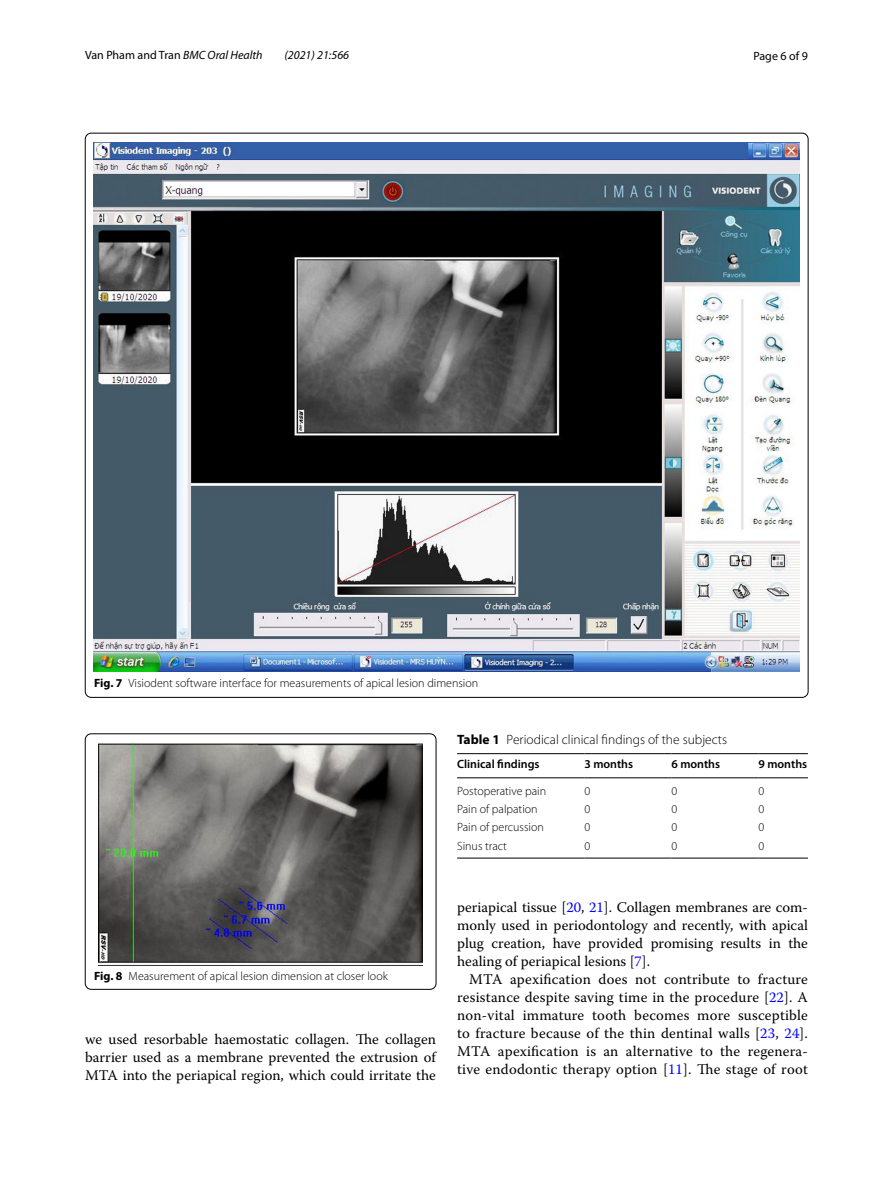
<style>
.page{position:relative;width:893px;height:1187px;background:#fff}
.page>*{position:absolute;margin:0;border:0;box-sizing:border-box;transform-origin:0 0}
.t1{font:14.7px/18px "Warnock Pro";color:#000;text-align:justify}
.t2{font:300 13.5px "Myriad Pro";color:#000}
.t3{font:300 12px "Myriad Pro";color:#000}
.t4{font:600 12px "Myriad Pro";color:#000}
.t5{font:12px "Myriad Pro";color:#000}
.t6{font:italic 12px "Myriad Pro";color:#000}
.s1{font-style:italic}
.s2{font-weight:700}
.s3{color:#00f}
</style>
<div class="page">
<img style="left:94px;top:142px;width:706px;height:529px">
<img style="left:99px;top:742px;width:323px;height:222px">
<div style="left:85px;top:733px;width:351px;height:256px;border:1px solid #000;border-radius:6px"></div>
<hr style="left:457px;top:753px;width:127px;height:1px;background:#000">
<hr style="left:457px;top:777px;width:127px;height:1px;background:#000">
<hr style="left:584px;top:753px;width:87px;height:1px;background:#000">
<hr style="left:584px;top:777px;width:87px;height:1px;background:#000">
<hr style="left:671px;top:753px;width:87px;height:1px;background:#000">
<hr style="left:671px;top:777px;width:87px;height:1px;background:#000">
<hr style="left:758px;top:753px;width:50px;height:1px;background:#000">
<hr style="left:758px;top:777px;width:50px;height:1px;background:#000">
<hr style="left:457px;top:857px;width:127px;height:1px;background:#000">
<hr style="left:584px;top:857px;width:87px;height:1px;background:#000">
<hr style="left:671px;top:857px;width:87px;height:1px;background:#000">
<hr style="left:758px;top:857px;width:50px;height:1px;background:#000">
<p class="t5" style="left:85px;top:48px;width:179px">Van Pham and Tran <span class="s1">BMC Oral Health</span></p>
<p class="t6" style="left:284px;top:48px;width:66px">(2021) 21:566</p>
<p class="t5" style="left:753px;top:48px;width:56px">Page 6 of 9</p>
<p class="t3" style="left:94px;top:676px;width:386px"><span class="s2">Fig. 7</span> Visiodent software interface for measurements of apical lesion dimension</p>
<p class="t2" style="left:457px;top:731px;width:271px"><span class="s2">Table 1</span> Periodical clinical findings of the subjects</p>
<p class="t4" style="left:457px;top:756px;width:84px">Clinical findings</p>
<p class="t4" style="left:584px;top:756px;width:50px">3 months</p>
<p class="t4" style="left:671px;top:756px;width:50px">6 months</p>
<p class="t4" style="left:758px;top:756px;width:50px">9 months</p>
<p class="t3" style="left:457px;top:784px;width:91px">Postoperative pain</p>
<p class="t3" style="left:584px;top:784px;width:7px">0</p>
<p class="t3" style="left:671px;top:784px;width:7px">0</p>
<p class="t3" style="left:758px;top:784px;width:7px">0</p>
<p class="t3" style="left:457px;top:802px;width:82px">Pain of palpation</p>
<p class="t3" style="left:584px;top:802px;width:7px">0</p>
<p class="t3" style="left:671px;top:802px;width:7px">0</p>
<p class="t3" style="left:758px;top:802px;width:7px">0</p>
<p class="t3" style="left:457px;top:820px;width:88px">Pain of percussion</p>
<p class="t3" style="left:584px;top:820px;width:7px">0</p>
<p class="t3" style="left:671px;top:820px;width:7px">0</p>
<p class="t3" style="left:758px;top:820px;width:7px">0</p>
<p class="t3" style="left:457px;top:838px;width:51px">Sinus tract</p>
<p class="t3" style="left:584px;top:838px;width:7px">0</p>
<p class="t3" style="left:671px;top:838px;width:7px">0</p>
<p class="t3" style="left:758px;top:838px;width:7px">0</p>
<p class="t3" style="left:94px;top:969px;width:295px"><span class="s2">Fig. 8</span> Measurement of apical lesion dimension at closer look</p>
<p class="t1" style="left:85px;top:1029px;width:352px">we used resorbable haemostatic collagen. The collagen barrier used as a membrane prevented the extrusion of MTA into the periapical region, which could irritate the</p>
<p class="t1" style="left:457px;top:897px;width:352px">periapical tissue [<span class="s3">20</span>, <span class="s3">21</span>]. Collagen membranes are com&shy;monly used in periodontology and recently, with apical plug creation, have provided promising results in the healing of periapical lesions [<span class="s3">7</span>].</p>
<p class="t1" style="left:457px;top:969px;width:352px;text-indent:12px">MTA apexification does not contribute to fracture resistance despite saving time in the procedure [<span class="s3">22</span>]. A non-vital immature tooth becomes more susceptible to fracture because of the thin dentinal walls [<span class="s3">23</span>, <span class="s3">24</span>].<br>MTA apexification is an alternative to the regenera&shy;tive endodontic therapy option [<span class="s3">11</span>]. The stage of root</p>
</div>
